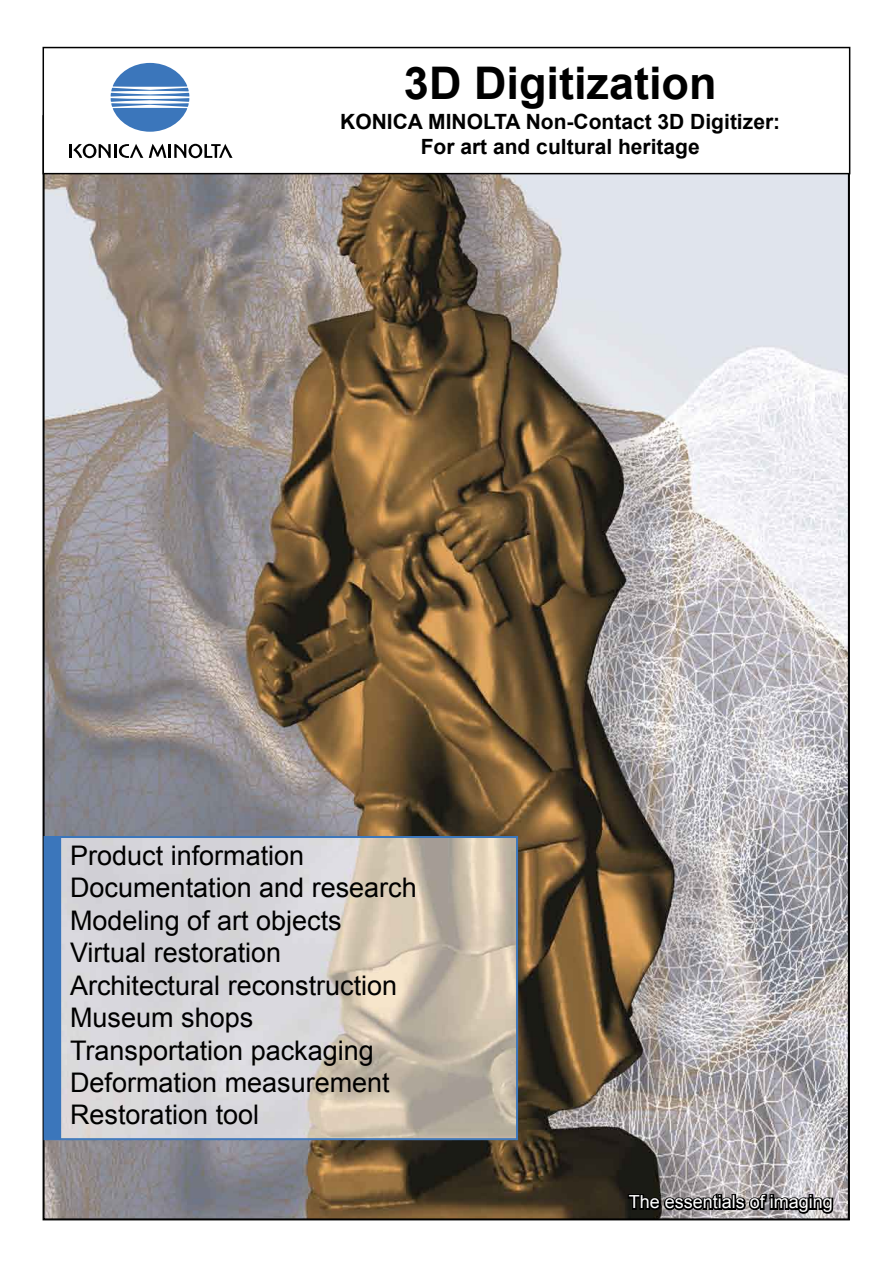
<style>
.page{position:relative;width:893px;height:1263px;background:#fff}
.page>*{position:absolute;margin:0;border:0;box-sizing:border-box;transform-origin:0 0}
.t1{font:700 45px "Arial";color:#000}
.TOC-Black{font:27px "Arial";color:#000}
.t2{font:700 21px "Arial";color:#000}
.t3{font:18px "Arial";color:#fff}
</style>
<div class="page">
<img style="left:46px;top:174px;width:800px;height:1043px">
<div style="left:43px;top:47px;width:807px;height:127px;border:2px solid #000"></div>
<img style="left:61px;top:839px;width:454px;height:298px">
<div style="left:44px;top:836px;width:474px;height:304px;border:2px solid #3b76bb"></div>
<div style="left:45px;top:837px;width:15px;height:302px;background:#3b76bb"></div>
<div style="left:44px;top:836px;width:17px;height:304px;border:2px solid #3b76bb"></div>
<svg style="left:111px;top:63px;width:78px;height:69px"></svg>
<hr style="left:114px;top:144px;width:3px;height:14px;background:#000">
<svg style="left:119px;top:144px;width:24px;height:14px"></svg>
<svg style="left:70px;top:144px;width:41px;height:14px"></svg>
<svg style="left:149px;top:144px;width:84px;height:14px"></svg>
<svg style="left:626px;top:1190px;width:210px;height:26px"></svg>
<p class="t1" style="left:404px;top:53px;width:314px">3D Digitization</p>
<p class="t2" style="left:340px;top:107px;width:441px">KONICA MINOLTA Non-Contact 3D Digitizer:</p>
<p class="t2" style="left:421px;top:133px;width:280px">For art and cultural heritage</p>
<p class="TOC-Black" style="left:70px;top:838px;width:236px">Product information</p>
<p class="TOC-Black" style="left:70px;top:870px;width:348px">Documentation and research</p>
<p class="TOC-Black" style="left:70px;top:903px;width:273px">Modeling of art objects</p>
<p class="TOC-Black" style="left:70px;top:935px;width:213px">Virtual restoration</p>
<p class="TOC-Black" style="left:70px;top:967px;width:329px">Architectural reconstruction</p>
<p class="TOC-Black" style="left:70px;top:1000px;width:185px">Museum shops</p>
<p class="TOC-Black" style="left:70px;top:1032px;width:305px">Transportation packaging</p>
<p class="TOC-Black" style="left:70px;top:1065px;width:321px">Deformation measurement</p>
<p class="TOC-Black" style="left:70px;top:1097px;width:191px">Restoration tool</p>
<p class="t3" style="left:629px;top:1190px;width:206px">The essentials of imaging</p>
</div>
